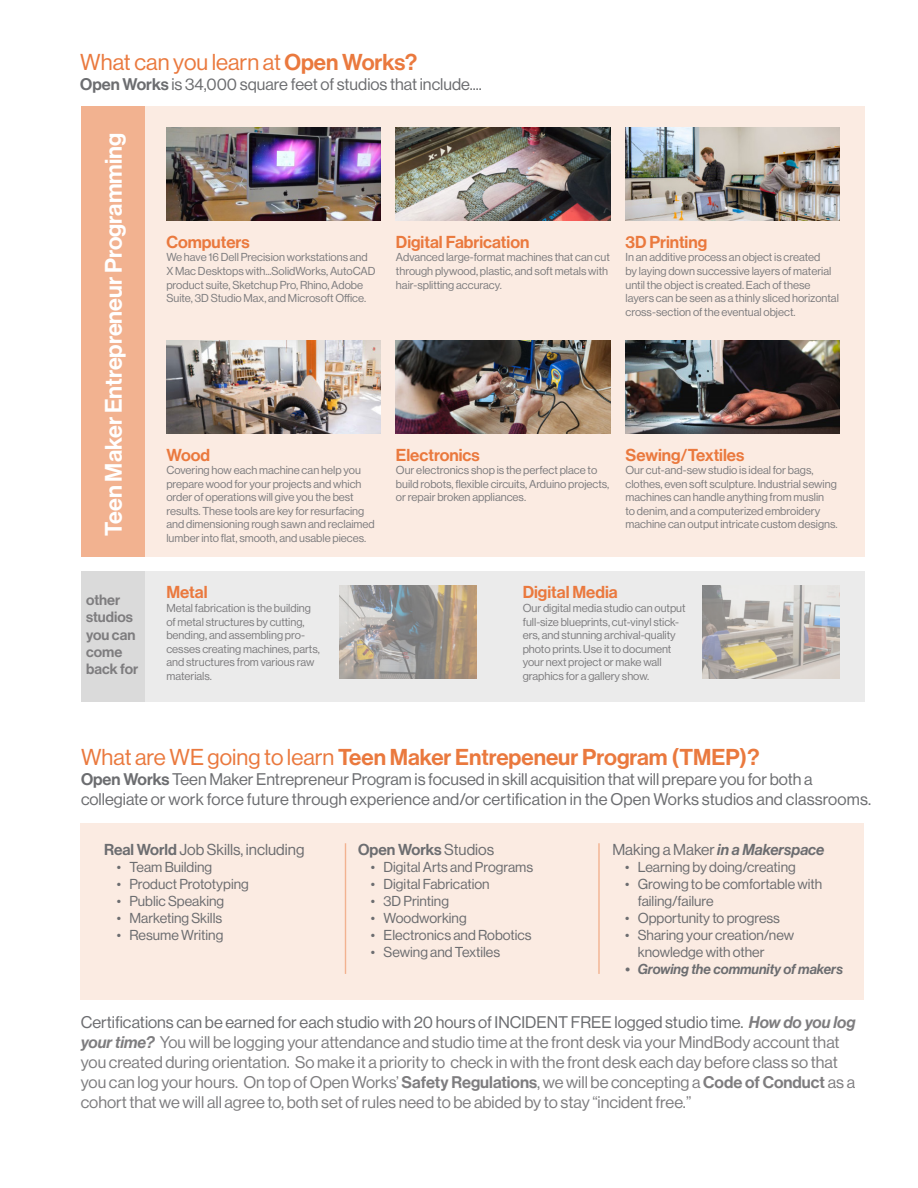
<style>
.page{position:relative;width:918px;height:1188px;background:#fff}
.page>*{position:absolute;margin:0;border:0;box-sizing:border-box;transform-origin:0 0}
.t1{font:23.4px "N Haas Grotesk DS Std 65 Md";color:#fff}
.t2{font:22.5px "N Haas Grotesk DS Std 65 Md";color:#ea793e}
.t3{font:22.5px "N Haas Grotesk DS Std 55 Rg";color:#ea793e}
.t4{font:16.95px "N Haas Grotesk DS Std 65 Md";color:#ea793e}
.t5{font:16.5px/19.8px "N Haas Grotesk DS Std 55 Rg";color:#7e7d7f}
.t6{font:16.5px "N Haas Grotesk DS Std 55 Rg";color:#6c6d70}
.t7{font:15.6px "N Haas Grotesk DS Std 55 Rg";color:#6c6d70}
.t8{font:15.6px "N Haas Grotesk DS Std 66 Md It";color:#6c6d70}
.t9{font:15.6px "N Haas Grotesk DS Std 65 Md";color:#6c6d70}
.t10{font:14.7px/17.2px "N Haas Grotesk DS Std 65 Md";color:#7e7d7f}
.t11{font:14.1px/17px "N Haas Grotesk DS Std 55 Rg";color:#6c6d70}
.t12{font:14.1px "N Haas Grotesk DS Std 66 Md It";color:#6c6d70}
.t13{font:11.25px/13.5px "N Haas Grotesk DS Std 55 Rg";color:#7e7d7f}
.s1{font-family:"N Haas Grotesk DS Std 65 Md"}
.s2{font-family:"N Haas Grotesk DS Std 55 Rg"}
.s3{color:#6c6d70}
.s4{font-family:"N Haas Grotesk DS Std 66 Md It"}
</style>
<div class="page">
<div style="left:81px;top:823px;width:783px;height:177px;background:#fbebe2"></div>
<hr style="left:345px;top:843px;width:1px;height:131px;background:#ea793e">
<hr style="left:598px;top:843px;width:2px;height:131px;background:#ea793e">
<div style="left:81px;top:106px;width:783px;height:451px;background:#fbebe2"></div>
<div style="left:81px;top:571px;width:783px;height:130px;background:#ebebeb"></div>
<img style="left:166px;top:127px;width:214px;height:93px">
<img style="left:626px;top:127px;width:214px;height:93px">
<img style="left:396px;top:127px;width:214px;height:93px">
<img style="left:702px;top:585px;width:138px;height:94px">
<img style="left:396px;top:340px;width:214px;height:93px">
<img style="left:626px;top:340px;width:214px;height:93px">
<img style="left:166px;top:341px;width:214px;height:93px">
<img style="left:339px;top:585px;width:138px;height:94px">
<div style="left:81px;top:106px;width:63px;height:451px;background:#f2b290"></div>
<div style="left:81px;top:571px;width:63px;height:130px;background:#dadada"></div>
<p class="t3" style="left:80px;top:49px;width:338px">What can you learn at <span class="s1">Open Works?</span></p>
<p class="t6" style="left:80px;top:75px;width:403px"><span class="s1">Open Works</span> is 34,000 square feet of studios that include....</p>
<p class="t1" style="left:100px;top:536px;width:404px;rotate:-90deg">Teen Maker Entrepreneur Programming</p>
<p class="t4" style="left:166px;top:232px;width:85px">Computers</p>
<p class="t13" style="left:166px;top:251px;width:211px">We have 16 Dell Precision workstations and X Mac Desktops with...SolidWorks, AutoCAD product suite, Sketchup Pro, Rhino, Adobe Suite, 3D Studio Max, and Microsoft Office.</p>
<p class="t4" style="left:396px;top:232px;width:135px">Digital Fabrication</p>
<p class="t13" style="left:396px;top:251px;width:215px">Advanced large-format machines that can cut through plywood, plastic, and soft metals with hair-splitting accuracy.</p>
<p class="t4" style="left:626px;top:232px;width:83px">3D Printing</p>
<p class="t13" style="left:626px;top:251px;width:215px">In an additive process an object is created<br>by laying down successive layers of material until the object is created. Each of these layers can be seen as a thinly sliced horizontal cross-section of the eventual object.</p>
<p class="t4" style="left:166px;top:445px;width:45px">Wood</p>
<p class="t13" style="left:166px;top:464px;width:210px">Covering how each machine can help you prepare wood for your projects and which order of operations will give you the best results. These tools are key for resurfacing and dimensioning rough sawn and reclaimed lumber into flat, smooth, and usable pieces.</p>
<p class="t4" style="left:396px;top:445px;width:85px">Electronics</p>
<p class="t13" style="left:396px;top:464px;width:215px">Our electronics shop is the perfect place to build robots, flexible circuits, Arduino projects, or repair broken appliances.</p>
<p class="t4" style="left:626px;top:445px;width:120px">Sewing/Textiles</p>
<p class="t13" style="left:626px;top:464px;width:214px">Our cut-and-sew studio is ideal for bags, clothes, even soft sculpture. Industrial sewing machines can handle anything from muslin<br>to denim, and a computerized embroidery machine can output intricate custom designs.</p>
<p class="t10" style="left:86px;top:591px;width:54px">other studios you can come back for</p>
<p class="t4" style="left:166px;top:583px;width:43px">Metal</p>
<p class="t13" style="left:166px;top:601px;width:155px">Metal fabrication is the building of metal structures by cutting, bending, and assembling pro&shy;cesses creating machines, parts, and structures from various raw materials.</p>
<p class="t4" style="left:523px;top:583px;width:96px">Digital Media</p>
<p class="t13" style="left:523px;top:601px;width:164px">Our digital media studio can output full-size blueprints, cut-vinyl stick&shy;ers, and stunning archival-quality photo prints. Use it to document your next project or make wall graphics for a gallery show.</p>
<p class="t2" style="left:81px;top:744px;width:680px"><span class="s2">What are WE going to learn</span> Teen Maker Entrepeneur Program (TMEP)?</p>
<p class="t6" style="left:81px;top:770px;width:733px"><span class="s1">Open Works</span> Teen Maker Entrepreneur Program is focused in skill acquisition that will prepare you for both a</p>
<p class="t6" style="left:81px;top:790px;width:792px">collegiate or work force future through experience and/or certification in the Open Works studios and classrooms.</p>
<p class="t7" style="left:104px;top:841px;width:202px"><span class="s1">Real World</span> Job Skills, including</p>
<p class="t11" style="left:117px;top:859px;width:97px">• Team Building</p>
<p class="t11" style="left:117px;top:876px;width:134px">• Product Prototyping</p>
<p class="t11" style="left:117px;top:893px;width:109px">• Public Speaking</p>
<p class="t11" style="left:117px;top:910px;width:107px">• Marketing Skills</p>
<p class="t11" style="left:117px;top:927px;width:108px">• Resume Writing</p>
<p class="t9" style="left:358px;top:841px;width:138px">Open Works <span class="s2">Studios</span></p>
<p class="t11" style="left:371px;top:859px;width:164px">• Digital Arts and Programs</p>
<p class="t11" style="left:371px;top:876px;width:120px">• Digital Fabrication</p>
<p class="t11" style="left:371px;top:893px;width:80px">• 3D Printing</p>
<p class="t11" style="left:371px;top:910px;width:97px">• Woodworking</p>
<p class="t11" style="left:371px;top:927px;width:162px">• Electronics and Robotics</p>
<p class="t11" style="left:371px;top:944px;width:131px">• Sewing and Textiles</p>
<p class="t8" style="left:612px;top:841px;width:214px"><span class="s2">Making a Maker</span> in a Makerspace</p>
<p class="t11" style="left:625px;top:859px;width:172px">• Learning by doing/creating</p>
<p class="t11" style="left:638px;top:876px;width:186px;text-indent:-13px">• Growing to be comfortable with failing/failure</p>
<p class="t11" style="left:625px;top:910px;width:156px">• Opportunity to progress</p>
<p class="t11" style="left:638px;top:927px;width:158px;text-indent:-13px">• Sharing your creation/new knowledge with other</p>
<p class="t12" style="left:625px;top:961px;width:220px">• Growing the community of makers</p>
<p class="t5" style="left:81px;top:1013px;width:776px"><span class="s3">Certifications can be earned for each studio with 20 hours of INCIDENT FREE logged studio time.</span> <span class="s4">How do you log your time?</span> You will be logging your attendance and studio time at the front desk via your MindBody account that you created during orientation. So make it a priority to check in with the front desk each day before class so that you can log your hours. On top of Open Works’ <span class="s1">Safety Regulations</span>, we will be concepting a <span class="s1">Code of Conduct</span> as a cohort that we will all agree to, both set of rules need to be abided by to stay “incident free.”</p>
</div>
